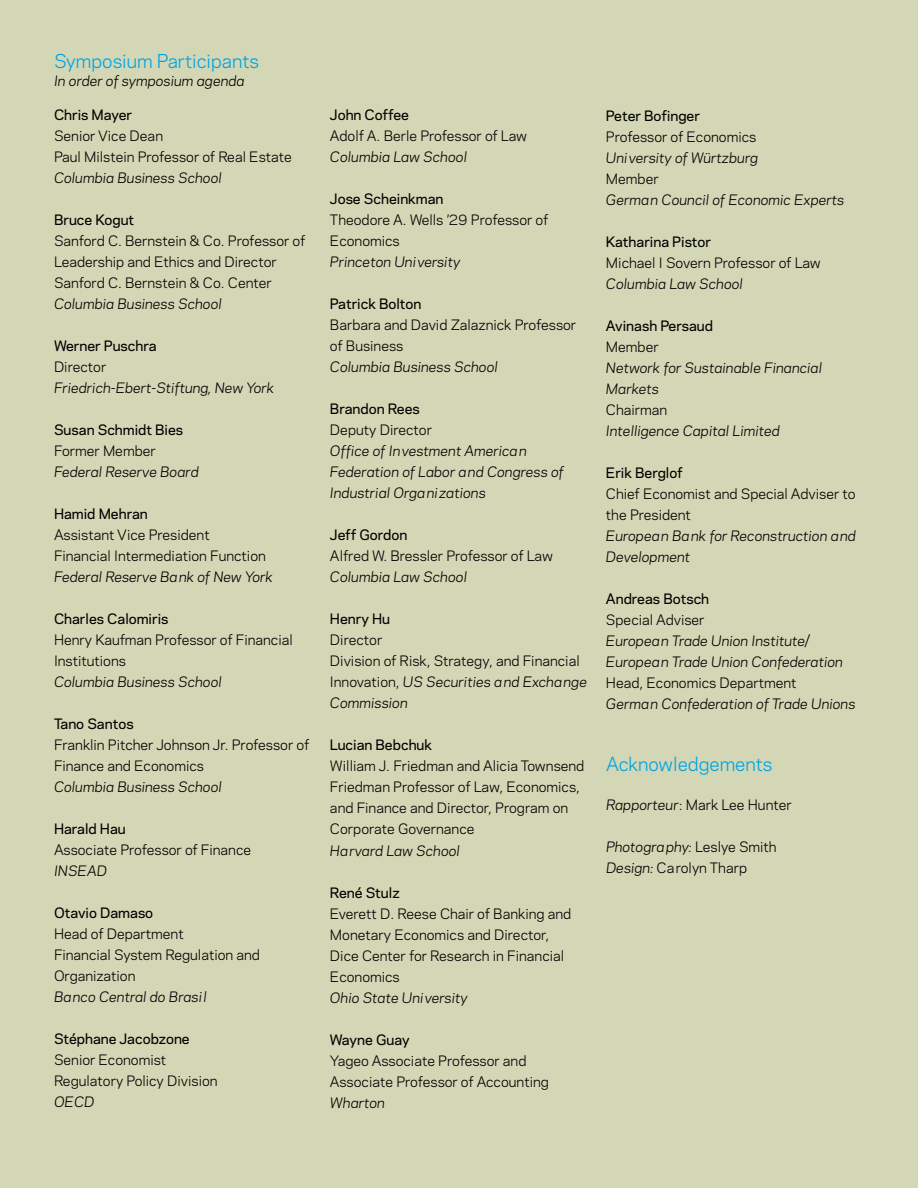
<style>
.page{position:relative;width:918px;height:1188px;background:#d4d7b5}
.page>*{position:absolute;margin:0;border:0;box-sizing:border-box;transform-origin:0 0}
.t1{font:18px "Galaxie Polaris";color:#00a4e3}
.t2{font:13.5px/21px "Galaxie Polaris";color:#000}
.t3{font:italic 13.5px/21px "Galaxie Polaris";color:#000}
.t4{font:500 13.5px "Galaxie Polaris";color:#000}
.s1{font-style:italic}
</style>
<div class="page">
<h1 class="t1" style="left:54px;top:48px;width:207px">Symposium Participants</h1>
<p class="t3" style="left:54px;top:70px;width:192px">In order of symposium agenda</p>
<p class="t4" style="left:54px;top:105px;width:80px">Chris Mayer</p>
<p class="t2" style="left:54px;top:125px;width:239px">Senior Vice Dean<br>Paul Milstein Professor of Real Estate</p>
<p class="t3" style="left:54px;top:167px;width:169px">Columbia Business School</p>
<p class="t4" style="left:54px;top:210px;width:82px">Bruce Kogut</p>
<p class="t2" style="left:54px;top:230px;width:253px">Sanford C. Bernstein &amp; Co. Professor of<br>Leadership and Ethics and Director<br>Sanford C. Bernstein &amp; Co. Center</p>
<p class="t3" style="left:54px;top:293px;width:169px">Columbia Business School</p>
<p class="t4" style="left:54px;top:336px;width:104px">Werner Puschra</p>
<p class="t2" style="left:54px;top:356px;width:54px">Director</p>
<p class="t3" style="left:54px;top:377px;width:222px">Friedrich-Ebert-Stiftung, New York</p>
<p class="t4" style="left:54px;top:420px;width:131px">Susan Schmidt Bies</p>
<p class="t2" style="left:54px;top:440px;width:103px">Former Member</p>
<p class="t3" style="left:54px;top:461px;width:146px">Federal Reserve Board</p>
<p class="t4" style="left:54px;top:504px;width:95px">Hamid Mehran</p>
<p class="t2" style="left:54px;top:524px;width:213px">Assistant Vice President<br>Financial Intermediation Function</p>
<p class="t3" style="left:54px;top:566px;width:220px">Federal Reserve Ba nk of New York</p>
<p class="t4" style="left:54px;top:609px;width:116px">Charles Calomiris</p>
<p class="t2" style="left:54px;top:629px;width:240px">Henry Kaufman Professor of Financial<br>Institutions</p>
<p class="t3" style="left:54px;top:671px;width:169px">Columbia Business School</p>
<p class="t4" style="left:54px;top:714px;width:81px">Tano Santos</p>
<p class="t2" style="left:54px;top:734px;width:257px">Franklin Pitcher Johnson Jr. Professor of<br>Finance and Economics</p>
<p class="t3" style="left:54px;top:776px;width:169px">Columbia Business School</p>
<p class="t4" style="left:54px;top:819px;width:73px">Harald Hau</p>
<p class="t2" style="left:54px;top:839px;width:199px">Associate Professor of Finance</p>
<p class="t3" style="left:54px;top:860px;width:55px">INSEAD</p>
<p class="t4" style="left:54px;top:903px;width:101px">Otavio Damaso</p>
<p class="t2" style="left:54px;top:923px;width:208px">Head of Department<br>Financial System Regulation and<br>Organization</p>
<p class="t3" style="left:54px;top:986px;width:154px">Ba nco Central do Brasi l</p>
<p class="t4" style="left:54px;top:1029px;width:137px">Stéphane Jacobzone</p>
<p class="t2" style="left:54px;top:1049px;width:165px">Senior Economist<br>Regulatory Policy Division</p>
<p class="t3" style="left:54px;top:1091px;width:42px">OECD</p>
<p class="t4" style="left:330px;top:105px;width:81px">John Coffee</p>
<p class="t2" style="left:330px;top:125px;width:199px">Adolf A. Berle Professor of Law</p>
<p class="t3" style="left:330px;top:146px;width:139px">Columbia Law School</p>
<p class="t4" style="left:330px;top:189px;width:115px">Jose Scheinkman</p>
<p class="t2" style="left:330px;top:209px;width:220px">Theodore A. Wells ’29 Professor of<br>Economics</p>
<p class="t3" style="left:330px;top:251px;width:132px">Princeton Uni versity</p>
<p class="t4" style="left:330px;top:294px;width:93px">Patrick Bolton</p>
<p class="t2" style="left:330px;top:314px;width:248px">Barbara and David Zalaznick Professor of Business</p>
<p class="t3" style="left:330px;top:356px;width:169px">Columbia Business School</p>
<p class="t4" style="left:330px;top:399px;width:91px">Brandon Rees</p>
<p class="t2" style="left:330px;top:419px;width:104px">Deputy Director</p>
<p class="t3" style="left:330px;top:440px;width:235px">Office of In vestment America n<br>Federation of Labor a nd Congress of<br>Industrial Orga ni zations</p>
<p class="t4" style="left:330px;top:525px;width:79px">Jeff Gordon</p>
<p class="t2" style="left:330px;top:545px;width:224px">Alfred W. Bressler Professor of Law</p>
<p class="t3" style="left:330px;top:566px;width:139px">Columbia Law School</p>
<p class="t4" style="left:330px;top:609px;width:62px">Henry Hu</p>
<p class="t2" style="left:330px;top:629px;width:259px">Director<br>Division of Risk, Strategy, and Financial<br>Innovation, <span class="s1">US Securities a nd Excha nge<br>Commission</span></p>
<p class="t4" style="left:330px;top:735px;width:104px">Lucian Bebchuk</p>
<p class="t2" style="left:330px;top:755px;width:256px">William J. Friedman and Alicia Townsend Friedman Professor of Law, Economics, and Finance and Director, Program on Corporate Governance</p>
<p class="t3" style="left:330px;top:839px;width:132px">Ha rvard Law School</p>
<p class="t4" style="left:330px;top:882px;width:71px">René Stulz</p>
<p class="t2" style="left:330px;top:902px;width:243px">Everett D. Reese Chair of Banking and<br>Monetary Economics and Director,<br>Dice Center for Research in Financial<br>Economics</p>
<p class="t3" style="left:330px;top:986px;width:139px">Ohio State Uni versity</p>
<p class="t4" style="left:330px;top:1029px;width:81px">Wayne Guay</p>
<p class="t2" style="left:330px;top:1049px;width:220px">Yageo Associate Professor and<br>Associate Professor of Accounting</p>
<p class="t3" style="left:330px;top:1091px;width:57px">Wharton</p>
<p class="t4" style="left:606px;top:105px;width:96px">Peter Bofinger</p>
<p class="t2" style="left:606px;top:125px;width:152px">Professor of Economics</p>
<p class="t3" style="left:606px;top:146px;width:154px">Uni versity of Würtzburg</p>
<p class="t2" style="left:606px;top:167px;width:54px">Member</p>
<p class="t3" style="left:606px;top:188px;width:240px">Germa n Council of Economic Experts</p>
<p class="t4" style="left:606px;top:231px;width:107px">Katharina Pistor</p>
<p class="t2" style="left:606px;top:251px;width:216px">Michael I Sovern Professor of Law</p>
<p class="t3" style="left:606px;top:272px;width:139px">Columbia Law School</p>
<p class="t4" style="left:606px;top:315px;width:109px">Avinash Persaud</p>
<p class="t2" style="left:606px;top:335px;width:54px">Member</p>
<p class="t3" style="left:606px;top:356px;width:218px">Network for Sustainable Financial<br>Markets</p>
<p class="t2" style="left:606px;top:398px;width:63px">Chairman</p>
<p class="t3" style="left:606px;top:419px;width:175px">Intelligence Capital Limited</p>
<p class="t4" style="left:606px;top:462px;width:78px">Erik Berglof</p>
<p class="t2" style="left:606px;top:482px;width:251px">Chief Economist and Special Adviser to the President</p>
<p class="t3" style="left:606px;top:524px;width:252px">Europea n Ba nk for Reconstruction a nd<br>Development</p>
<p class="t4" style="left:606px;top:588px;width:105px">Andreas Botsch</p>
<p class="t2" style="left:606px;top:608px;width:100px">Special Adviser</p>
<p class="t3" style="left:606px;top:629px;width:239px">Europea n Trade Union Institute/<br>Europea n Trade Union Confederation</p>
<p class="t2" style="left:606px;top:671px;width:192px">Head, Economics Department</p>
<p class="t3" style="left:606px;top:692px;width:251px">Germa n Confederation of Trade Unions</p>
<h1 class="t1" style="left:606px;top:751px;width:168px">Acknowledgements</h1>
<p class="t2" style="left:606px;top:794px;width:187px"><span class="s1">Rapporteur</span>: Mark Lee Hunter</p>
<p class="t2" style="left:606px;top:836px;width:172px"><span class="s1">Photogra phy:</span> Leslye Smith<br><span class="s1">Design:</span> Ca rolyn Tharp</p>
</div>
